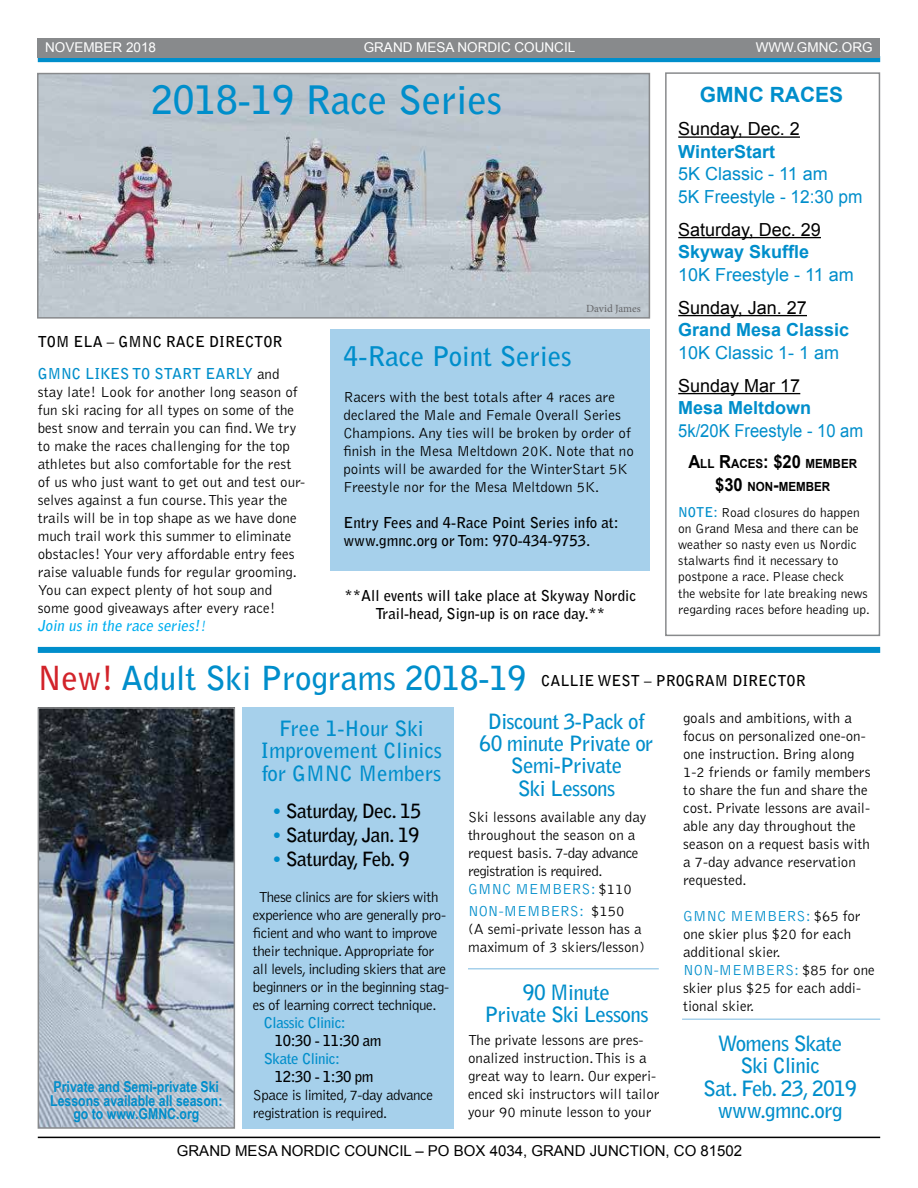
<style>
.page{position:relative;width:918px;height:1188px;background:#fff}
.page>*{position:absolute;margin:0;border:0;box-sizing:border-box;transform-origin:0 0}
.t1{font:700 39px "Bell Gothic Std";color:#008ecb}
.t2{font:700 33px "Bell Gothic Std";color:#008ecb}
.t3{font:700 27px "Bell Gothic Std";color:#008ecb}
.t4{font:700 21px/22.5px "Bell Gothic Std";letter-spacing:-.03em;color:#008ecb;text-align:center}
.t5{font:700 21px/22.5px "Bell Gothic Std";color:#008ecb;text-align:center}
.t6{font:700 21px "Arial";color:#008ecb}
.t7{font:700 19.5px "Bell Gothic Std";letter-spacing:-.03em;color:#000}
.t8{font:18px/22.5px "Arial";color:#008ecb}
.t9{font:700 18px "Arial";color:#008ecb}
.t10{font:18px "Arial";color:#000}
.t11{font:18px "Arial";color:#008ecb;scale:.92 1}
.t12{font:300 15px/18px "Bell Gothic Std";color:#000}
.t13{font:300 15px/18px "Bell Gothic Std";letter-spacing:-.03em;color:#000}
.t14{font:700 15px/18px "Bell Gothic Std";color:#000}
.t15{font:700 15px/13.5px "Arial Narrow";color:#008ecb;text-align:center}
.t16{font:15px "Arial";color:#000}
.t17{font:700 15px "Bell Gothic Std";letter-spacing:-.03em;color:#008ecb}
.t18{font:300 13.5px/16.2px "Bell Gothic Std";color:#000}
.t19{font:13.5px "Arial";color:#fff}
.t20{font:700 12.6px/22.5px "Arial";color:#000;text-align:center;scale:.92 1}
.t21{font:10.95px "Minion Pro";color:#656669}
.s1{font-weight:700;color:#008ecb}
.s2{font-weight:700;color:#00aeef}
.s3{color:#00aeef}
.s4{font-size:18px}
.s5{color:#d2232a}
.s6{color:#008ecb}
</style>
<div class="page">
<div style="left:242px;top:707px;width:212px;height:422px;background:#a6d0eb"></div>
<div style="left:38px;top:647px;width:842px;height:6px;background:#008ecb"></div>
<div style="left:330px;top:329px;width:320px;height:242px;background:#a6d0eb"></div>
<svg style="left:38px;top:57px;width:842px;height:5px;background:#1b8dbe"></svg>
<hr style="left:678px;top:136px;width:122px;height:2px;background:#000">
<hr style="left:678px;top:237px;width:143px;height:1px;background:#000">
<hr style="left:678px;top:315px;width:129px;height:1px;background:#000">
<hr style="left:678px;top:393px;width:122px;height:1px;background:#000">
<div style="left:665px;top:72px;width:215px;height:564px;border:2px solid #888a8c"></div>
<div style="left:38px;top:38px;width:842px;height:19px;background:#888a8c"></div>
<hr style="left:38px;top:1137px;width:842px;height:1px;background:#000">
<img style="left:40px;top:76px;width:607px;height:240px">
<div style="left:37px;top:73px;width:613px;height:246px;border:2px solid #888a8c"></div>
<img style="left:41px;top:710px;width:191px;height:416px">
<div style="left:38px;top:707px;width:197px;height:422px;border:2px solid #888a8c"></div>
<hr style="left:468px;top:968px;width:191px;height:2px;background:#a6d0eb">
<hr style="left:682px;top:1018px;width:198px;height:2px;background:#a6d0eb">
<p class="t19" style="left:45px;top:39px;width:113px">NOVEMBER 2018</p>
<p class="t19" style="left:364px;top:39px;width:213px">GRAND MESA NORDIC COUNCIL</p>
<p class="t19" style="left:756px;top:39px;width:118px">WWW.GMNC.ORG</p>
<h1 class="t1" style="left:151px;top:77px;width:352px">2018-19 Race Series</h1>
<p class="t21" style="left:586px;top:301px;width:56px">David James</p>
<p class="t14" style="left:38px;top:333px;width:246px">TOM ELA – GMNC RACE DIRECTOR</p>
<p class="t12" style="left:38px;top:365px;width:269px"><span class="s1">GMNC LIKES TO START EARLY</span> and stay late! Look for another long season of fun ski racing for all types on some of the best snow and terrain you can find. We try to make the races challenging for the top athletes but also comfortable for the rest of us who just want to get out and test our&shy;selves against a fun course. This year the trails will be in top shape as we have done much trail work this summer to eliminate obstacles! Your very affordable entry fees raise valuable funds for regular grooming.<br>You can expect plenty of hot soup and some good giveaways after every race!<br><span class="s2">Join us in the race series!</span><span class="s3">!</span></p>
<h3 class="t3" style="left:343px;top:340px;width:230px">4-Race Point Series</h3>
<p class="t12" style="left:343px;top:388px;width:292px">Racers with the best totals after 4 races are declared the Male and Female Overall Series Champions. Any ties will be broken by order of finish in the Mesa Meltdown 20K. Note that no points will be awarded for the WinterStart 5K Freestyle nor for the Mesa Meltdown 5K.</p>
<p class="t14" style="left:343px;top:514px;width:277px">Entry Fees and 4-Race Point Series info at: www.gmnc.org or Tom: 970-434-9753.</p>
<p class="t14" style="left:345px;top:586px;width:293px;text-align:center">**All events will take place at Skyway Nordic<br>Trail-head, Sign-up is on race day.**</p>
<h3 class="t6" style="left:700px;top:81px;width:145px">GMNC RACES</h3>
<p class="t10" style="left:678px;top:117px;width:123px">Sunday, Dec. 2</p>
<p class="t9" style="left:678px;top:140px;width:98px">WinterStart</p>
<p class="t8" style="left:678px;top:163px;width:186px">5K Classic - 11 am<br>5K Freestyle - 12:30 pm</p>
<p class="t10" style="left:678px;top:218px;width:144px">Saturday, Dec. 29</p>
<p class="t9" style="left:678px;top:240px;width:133px">Skyway Skuffle</p>
<p class="t8" style="left:678px;top:263px;width:177px">10K Freestyle - 11 am</p>
<p class="t10" style="left:678px;top:296px;width:130px">Sunday, Jan. 27</p>
<p class="t9" style="left:678px;top:318px;width:173px">Grand Mesa Classic</p>
<p class="t8" style="left:678px;top:341px;width:163px">10K Classic 1- 1 am</p>
<p class="t10" style="left:678px;top:374px;width:124px">Sunday Mar 17</p>
<p class="t9" style="left:678px;top:396px;width:135px">Mesa Meltdown</p>
<p class="t11" style="left:678px;top:419px;width:203px">5k/20K Freestyle - 10 am</p>
<p class="t20" style="left:688px;top:453px;width:184px"><span class="s4">A</span>LL <span class="s4">R</span>ACES<span class="s4">: $20</span> MEMBER <span class="s4">$30</span> NON<span class="s4">-</span>MEMBER</p>
<p class="t18" style="left:678px;top:504px;width:193px"><span class="s1">NOTE:</span> Road closures do happen on Grand Mesa and there can be weather so nasty even us Nordic stalwarts find it necessary to postpone a race. Please check<br>the website for late breaking news regarding races before heading up.</p>
<h2 class="t2" style="left:38px;top:658px;width:490px"><span class="s5">New!</span> Adult Ski Programs 2018-19</h2>
<h3 class="t5" style="left:261px;top:717px;width:183px">Free 1-Hour Ski<br>Improvement Clinics for GMNC Members</h3>
<p class="t14" style="left:541px;top:672px;width:266px">CALLIE WEST – PROGRAM DIRECTOR</p>
<p class="t12" style="left:683px;top:709px;width:189px">goals and ambitions, with a focus on personalized one-on&shy;one instruction. Bring along<br>1-2 friends or family members to share the fun and share the cost. Private lessons are avail&shy;able any day throughout the season on a request basis with a 7-day advance reservation requested.</p>
<p class="t12" style="left:683px;top:907px;width:193px"><span class="s6">GMNC MEMBERS:</span> $65 for one skier plus $20 for each additional skier.<br><span class="s6">NON-MEMBERS:</span> $85 for one skier plus $25 for each addi&shy;tional skier.</p>
<h3 class="t4" style="left:480px;top:710px;width:175px">Discount 3-Pack of<br>60 minute Private or<br>Semi-Private<br>Ski Lessons</h3>
<h3 class="t7" style="left:272px;top:799px;width:151px"><span class="s6">•</span> Saturday, Dec. 15</h3>
<h3 class="t7" style="left:272px;top:823px;width:149px"><span class="s6">•</span> Saturday, Jan. 19</h3>
<h3 class="t7" style="left:272px;top:847px;width:139px"><span class="s6">•</span> Saturday, Feb. 9</h3>
<p class="t13" style="left:253px;top:888px;width:198px;text-indent:6px">These clinics are for skiers with experience who are generally pro&shy;ficient and who want to improve their technique. Appropriate for all levels, including skiers that are beginners or in the beginning stag&shy;es of learning correct technique.</p>
<p class="t17" style="left:264px;top:1013px;width:83px">Classic Clinic:</p>
<p class="t14" style="left:275px;top:1031px;width:108px">10:30 - 11:30 am</p>
<p class="t17" style="left:264px;top:1049px;width:78px">Skate Clinic:</p>
<p class="t14" style="left:275px;top:1067px;width:100px">12:30 - 1:30 pm</p>
<p class="t13" style="left:253px;top:1086px;width:182px">Space is limited, 7-day advance registration is required.</p>
<p class="t12" style="left:468px;top:809px;width:180px">Ski lessons available any day throughout the season on a request basis. 7-day advance registration is required.<br><span class="s6">GMNC MEMBERS:</span> $110</p>
<p class="t12" style="left:468px;top:902px;width:178px"><span class="s6">NON-MEMBERS:</span> $150<br>(A semi-private lesson has a maximum of 3 skiers/lesson)</p>
<h3 class="t4" style="left:485px;top:981px;width:165px">90 Minute<br>Private Ski Lessons</h3>
<p class="t12" style="left:468px;top:1031px;width:193px">The private lessons are pres&shy;onalized instruction. This is a great way to learn. Our experi&shy;enced ski instructors will tailor your 90 minute lesson to your</p>
<h3 class="t4" style="left:703px;top:1032px;width:155px">Womens Skate<br>Ski Clinic<br>Sat. Feb. 23, 2019 www.gmnc.org</h3>
<p class="t15" style="left:50px;top:1080px;width:174px">Private and Semi-private Ski<br>Lessons available all season: go to www.GMNC.org</p>
<p class="t16" style="left:177px;top:1141px;width:567px">GRAND MESA NORDIC COUNCIL – PO BOX 4034, GRAND JUNCTION, CO 81502</p>
</div>
